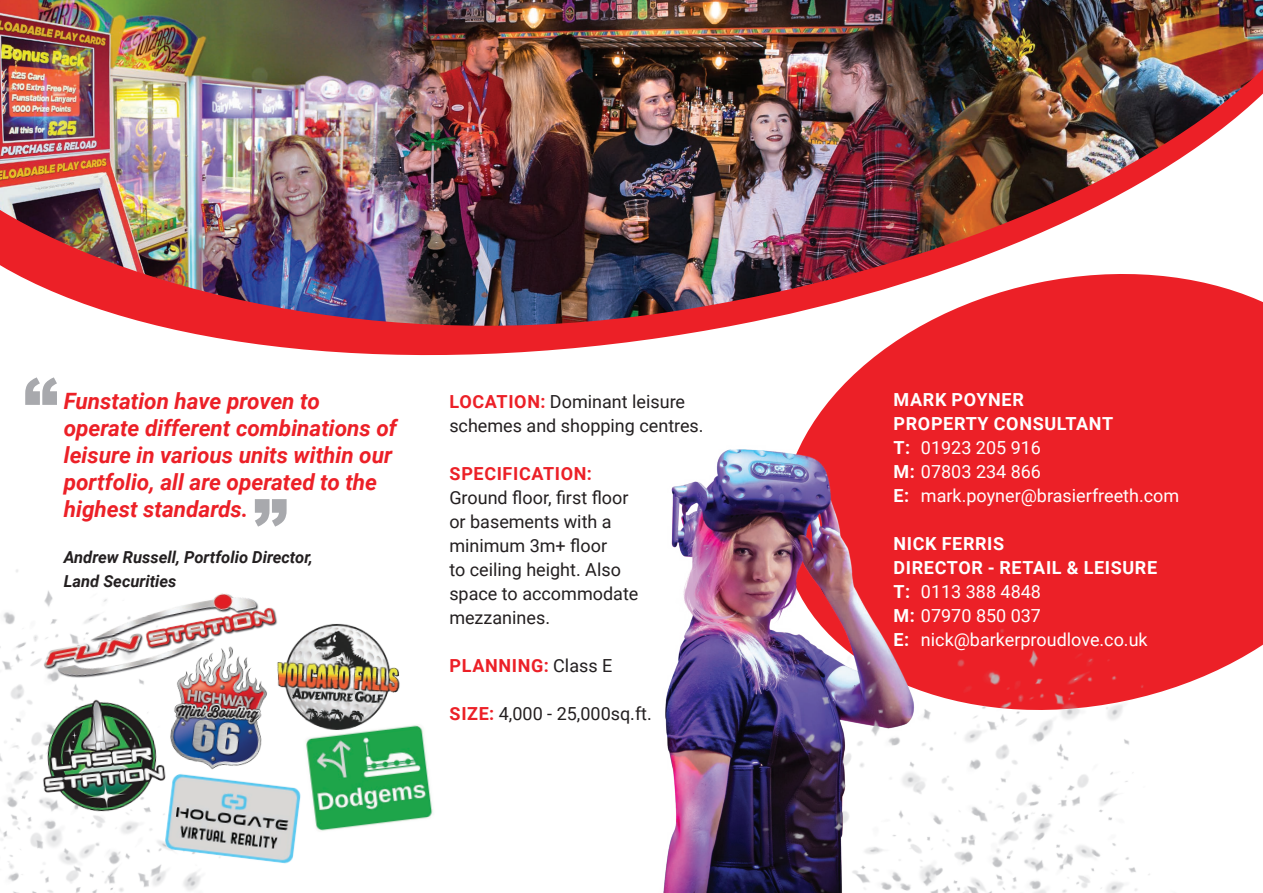
<style>
.page{position:relative;width:1263px;height:893px;background:#fff}
.page>*{position:absolute;margin:0;border:0;box-sizing:border-box;transform-origin:0 0}
.t1{font:italic 700 22.5px/27px "Roboto";color:#ec2027}
.t2{font:18px/24px "Roboto";color:#231f20}
.t3{font:18px/24px "Roboto";color:#fff}
.t4{font:700 18px "Roboto";letter-spacing:.035em;color:#ec2027}
.t5{font:italic 700 16.5px/24px "Roboto";color:#231f20}
.s1{font-weight:700;color:#ec2027}
.s2{font-weight:400;color:#231f20}
.s3{font-weight:700}
</style>
<div class="page">
<img style="left:0;top:0;width:1263px;height:56px">
<img style="left:0;top:56px;width:1263px;height:25px">
<img style="left:0;top:81px;width:1263px;height:431px">
<svg style="left:25px;top:377px;width:32px;height:28px"></svg>
<svg style="left:255px;top:499px;width:32px;height:28px"></svg>
<svg style="left:761px;top:249px;width:502px;height:415px;fill:#ec2027"></svg>
<img style="left:642px;top:433px;width:279px;height:460px">
<img style="left:699px;top:581px;width:532px;height:312px">
<img style="left:0;top:569px;width:201px;height:324px">
<img style="left:27px;top:572px;width:235px;height:111px">
<img style="left:25px;top:683px;width:133px;height:149px">
<img style="left:262px;top:607px;width:138px;height:109px">
<img style="left:142px;top:628px;width:156px;height:151px">
<img style="left:293px;top:716px;width:140px;height:115px">
<img style="left:158px;top:767px;width:150px;height:104px">
<p class="t1" style="left:64px;top:387px;width:335px">Funstation have proven to operate different combinations of leisure in various units within our portfolio, all are operated to the highest standards.</p>
<p class="t5" style="left:64px;top:545px;width:251px">Andrew Russell, Portfolio Director,<br>Land Securities</p>
<p class="t2" style="left:449px;top:389px;width:256px"><span class="s1">LOCATION:</span> Dominant leisure schemes and shopping centres.</p>
<p class="t2" style="left:449px;top:461px;width:191px"><span class="s1">SPECIFICATION:<br></span>Ground floor, first floor or basements with a minimum 3m+ floor<br>to ceiling height. Also space to accommodate mezzanines.</p>
<p class="t4" style="left:450px;top:653px;width:164px">PLANNING: <span class="s2">Class E</span></p>
<p class="t2" style="left:450px;top:701px;width:204px"><span class="s1">SIZE:</span> 4,000 - 25,000sq.ft.</p>
<p class="t3" style="left:894px;top:387px;width:287px"><span class="s3">MARK POYNER<br>PROPERTY CONSULTANT<br>T:</span> 01923 205 916<br><span class="s3">M:</span> 07803 234 866<br><span class="s3">E:</span> mark.poyner@brasierfreeth.com</p>
<p class="t3" style="left:894px;top:531px;width:265px"><span class="s3">NICK FERRIS<br>DIRECTOR - RETAIL &amp; LEISURE<br>T:</span> 0113 388 4848<br><span class="s3">M:</span> 07970 850 037<br><span class="s3">E:</span> nick@barkerproudlove.co.uk</p>
</div>
